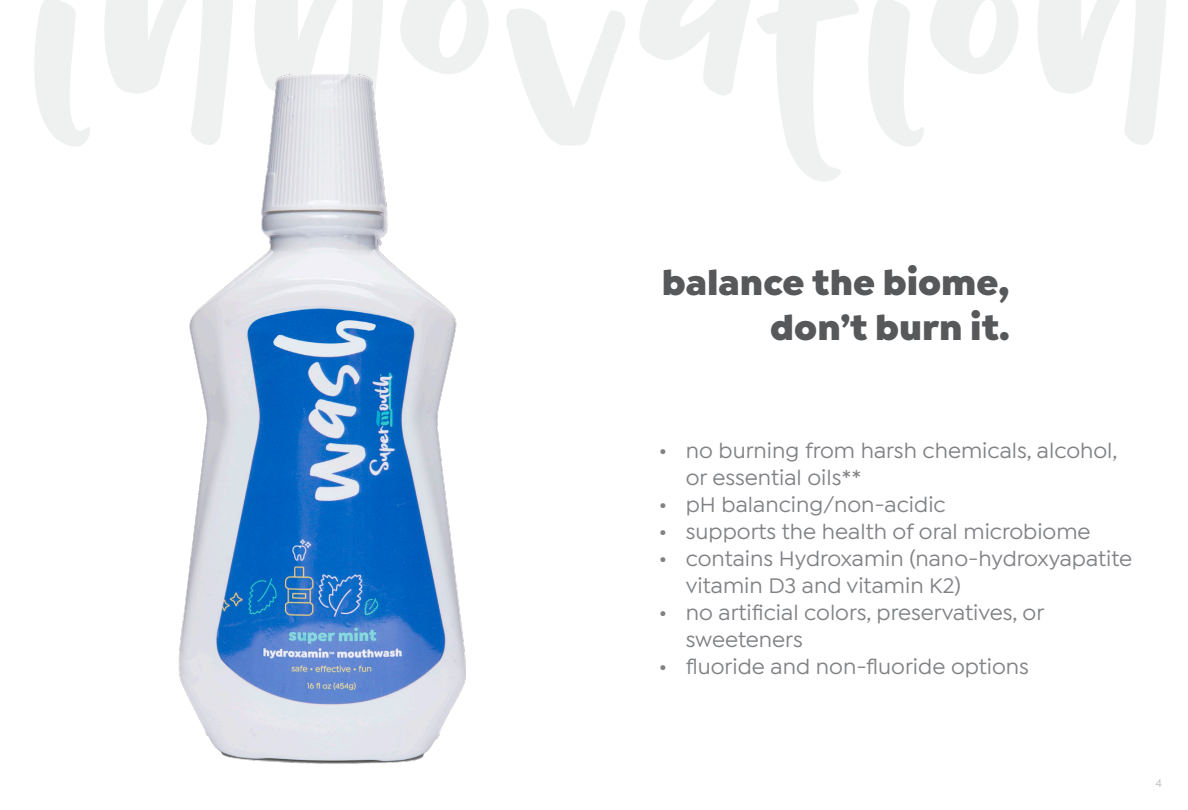
<style>
.page{position:relative;width:1188px;height:810px;background:#fff}
.page>*{position:absolute;margin:0;border:0;box-sizing:border-box;transform-origin:0 0}
.t1{font:900 37.5px/45px "Isidora Sans";color:#57585a;text-align:right}
.t2{font:500 22.5px/27px "Isidora Sans";color:#808285}
.t3{font:500 12px "Isidora Sans";color:#bfbebe}
</style>
<div class="page">
<img style="left:178px;top:75px;width:288px;height:689px">
<p class="t1" style="left:662px;top:260px;width:350px">balance the biome, don’t burn it.</p>
<p class="t2" style="left:686px;top:437px;width:433px;text-indent:-27px">• no burning from harsh chemicals, alcohol, or essential oils**</p>
<p class="t2" style="left:659px;top:491px;width:289px">• pH balancing/non-acidic</p>
<p class="t2" style="left:659px;top:518px;width:433px">• supports the health of oral microbiome</p>
<p class="t2" style="left:686px;top:545px;width:448px;text-indent:-27px">• contains Hydroxamin (nano-hydroxyapatite vitamin D3 and vitamin K2)</p>
<p class="t2" style="left:686px;top:599px;width:360px;text-indent:-27px">• no artificial colors, preservatives, or sweeteners</p>
<p class="t2" style="left:659px;top:653px;width:372px">• fluoride and non-fluoride options</p>
<p class="t3" style="left:1156px;top:776px;width:8px">4</p>
</div>
